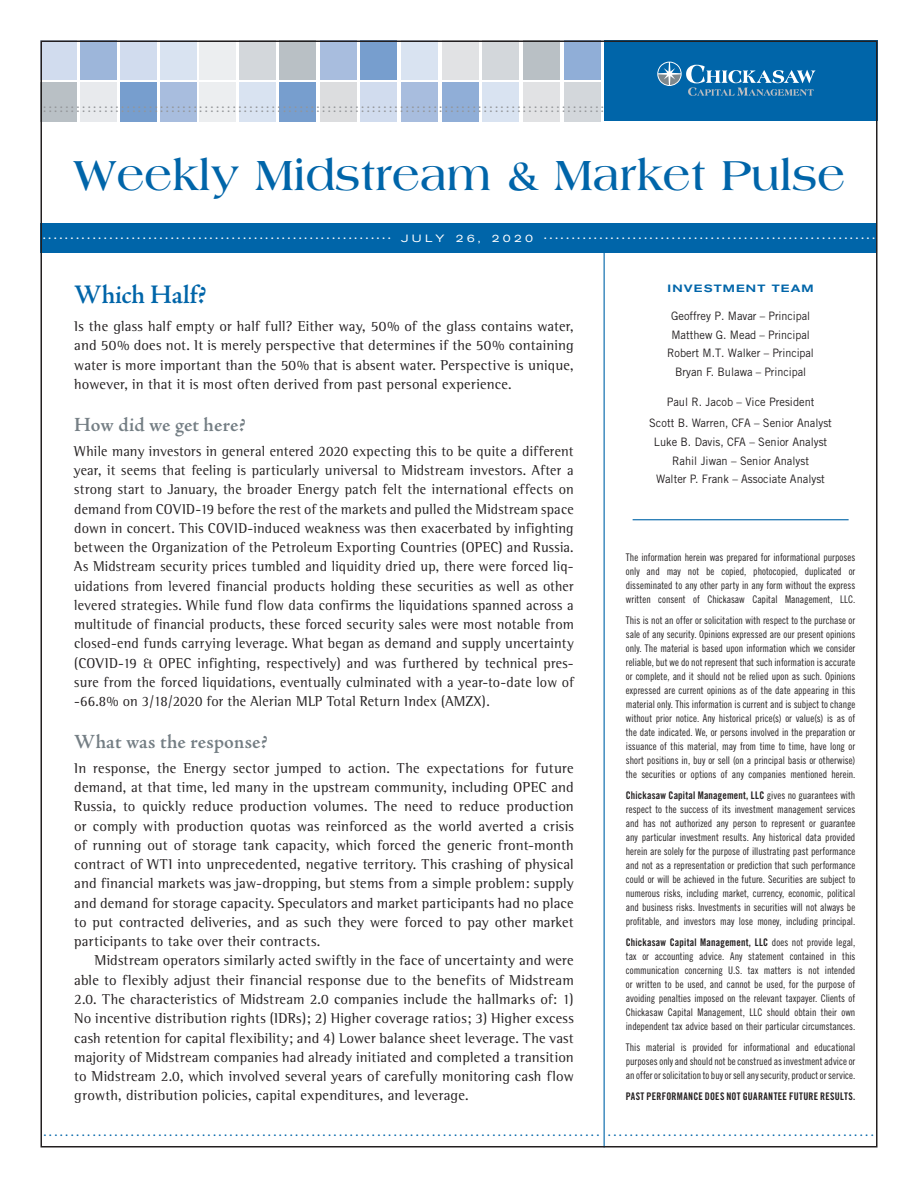
<style>
.page{position:relative;width:918px;height:1188px;background:#fff}
.page>*{position:absolute;margin:0;border:0;box-sizing:border-box;transform-origin:0 0}
.t1{font:700 45px "Americana Std";color:#0065a9}
.PG2_10-10_Head1{font:600 27px "Adobe Jenson Pro";letter-spacing:-.005em;color:#0065a9;scale:.96 1}
.PG2_10-10_Head2{font:600 20.25px "Adobe Jenson Pro";letter-spacing:.005em;color:#747e84}
.t2{font:15px "AG Book Rounded";color:#939598}
.t3{font:15px "AG Book Rounded";color:#0065a9}
.t4{font:15px "AG Book Rounded";color:#fff}
.PG2_10-10_Body_Rest{font:14.7px/19.2px "Rotis Semi Serif";letter-spacing:.01em;color:#231f20;text-align:justify}
.t5{font:11.7px "Trade Gothic LT Std";color:#231f20;scale:.95 1}
.t6{font:10.5px/14px "Trade Gothic LT Std Cn 18";color:#231f20;text-align:justify;scale:.95 1}
.t7{font:10.5px "Trade Gothic LT Std Bd Cn 20";letter-spacing:.025em;color:#231f20;scale:.95 1}
.t8{font:500 expanded 10.5px "Akzidenz Grotesk BE";letter-spacing:.1em;color:#0065a9;scale:1.05 1}
.s1{font-family:"Trade Gothic LT Std Bd Cn 20"}
.s2{color:#fff}
</style>
<div class="page">
<div style="left:604px;top:40px;width:274px;height:82px;background:#0065a9"></div>
<svg style="left:657px;top:62px;width:158px;height:34px"></svg>
<div style="left:280px;top:40px;width:36px;height:40px;background:#b9c0c5"></div>
<div style="left:280px;top:82px;width:36px;height:40px;background:#779ece"></div>
<div style="left:240px;top:40px;width:36px;height:40px;background:#d3d7db"></div>
<div style="left:240px;top:82px;width:36px;height:40px;background:#d9e3f1"></div>
<div style="left:200px;top:40px;width:36px;height:40px;background:#eceef0"></div>
<div style="left:200px;top:82px;width:36px;height:40px;background:#eceef0"></div>
<div style="left:160px;top:40px;width:36px;height:40px;background:#d9e3f1"></div>
<div style="left:160px;top:82px;width:36px;height:40px;background:#a8bdde"></div>
<div style="left:120px;top:40px;width:36px;height:40px;background:#d1dcee"></div>
<div style="left:120px;top:82px;width:36px;height:40px;background:#779ece"></div>
<div style="left:80px;top:40px;width:36px;height:40px;background:#9db6da"></div>
<div style="left:80px;top:82px;width:36px;height:40px;background:#e8eaed"></div>
<div style="left:40px;top:40px;width:37px;height:40px;background:#d1dcee"></div>
<div style="left:40px;top:82px;width:37px;height:40px;background:#b9c0c5"></div>
<div style="left:320px;top:40px;width:36px;height:40px;background:#a8bdde"></div>
<div style="left:320px;top:82px;width:36px;height:40px;background:#dcdddf"></div>
<div style="left:360px;top:40px;width:37px;height:40px;background:#779ece"></div>
<div style="left:360px;top:82px;width:37px;height:40px;background:#d1dcee"></div>
<div style="left:401px;top:40px;width:37px;height:40px;background:#d9e3f1"></div>
<div style="left:401px;top:82px;width:37px;height:40px;background:#a8bdde"></div>
<div style="left:442px;top:40px;width:37px;height:40px;background:#e1e2e4"></div>
<div style="left:442px;top:82px;width:37px;height:40px;background:#90aed7"></div>
<div style="left:483px;top:40px;width:36px;height:40px;background:#d3d7db"></div>
<div style="left:483px;top:82px;width:36px;height:40px;background:#d9e3f1"></div>
<div style="left:523px;top:40px;width:37px;height:40px;background:#b9c0c5"></div>
<div style="left:523px;top:82px;width:37px;height:40px;background:#e1e2e4"></div>
<div style="left:564px;top:40px;width:37px;height:40px;background:#90aed7"></div>
<div style="left:564px;top:82px;width:37px;height:40px;background:#d3d7db"></div>
<div style="left:40px;top:223px;width:838px;height:29px;background:#0065a9"></div>
<hr style="left:604px;top:244px;width:1px;height:904px;background:#0065a9">
<hr style="left:633px;top:519px;width:216px;height:1px;background:#0065a9">
<p class="t2" style="left:43px;top:94px;width:562px">.....................................................................................................</p>
<p class="t2" style="left:43px;top:98px;width:562px">.....................................................................................................</p>
<p class="t1" style="left:73px;top:150px;width:774px">Weekly Midstream &amp; Market Pulse</p>
<p class="t4" style="left:43px;top:225px;width:834px">............................................................... <sub>JULY</sub> <sub>26</sub> <sub>,</sub> <sub>2020</sub> ............................................................</p>
<p class="PG2_10-10_Head1" style="left:74px;top:279px;width:139px">Which Half?</p>
<p class="PG2_10-10_Body_Rest" style="left:74px;top:316px;width:501px">Is the glass half empty or half full? Either way, 50% of the glass contains water, and 50% does not. It is merely perspective that determines if the 50% containing water is more important than the 50% that is absent water. Perspective is unique, however, in that it is most often derived from past personal experience.</p>
<p class="PG2_10-10_Head2" style="left:74px;top:413px;width:173px">How did we get here?</p>
<p class="PG2_10-10_Body_Rest" style="left:74px;top:441px;width:501px">While many investors in general entered 2020 expecting this to be quite a different year, it seems that feeling is particularly universal to Midstream investors. After a strong start to January, the broader Energy patch felt the international effects on demand from COVID-19 before the rest of the markets and pulled the Midstream space down in concert. This COVID-induced weakness was then exacerbated by infighting between the Organization of the Petroleum Exporting Countries (OPEC) and Russia.<br>As Midstream security prices tumbled and liquidity dried up, there were forced liq&shy;uidations from levered financial products holding these securities as well as other levered strategies. While fund flow data confirms the liquidations spanned across a multitude of financial products, these forced security sales were most notable from closed-end funds carrying leverage. What began as demand and supply uncertainty (COVID-19 &amp; OPEC infighting, respectively) and was furthered by technical pres&shy;sure from the forced liquidations, eventually culminated with a year-to-date low of -66.8% on 3/18/2020 for the Alerian MLP Total Return Index (AMZX).</p>
<p class="PG2_10-10_Head2" style="left:74px;top:730px;width:195px">What was the response?</p>
<p class="PG2_10-10_Body_Rest" style="left:74px;top:758px;width:501px">In response, the Energy sector jumped to action. The expectations for future demand, at that time, led many in the upstream community, including OPEC and Russia, to quickly reduce production volumes. The need to reduce production or comply with production quotas was reinforced as the world averted a crisis of running out of storage tank capacity, which forced the generic front-month contract of WTI into unprecedented, negative territory. This crashing of physical and financial markets was jaw-dropping, but stems from a simple problem: supply and demand for storage capacity. Speculators and market participants had no place to put contracted deliveries, and as such they were forced to pay other market participants to take over their contracts.</p>
<p class="PG2_10-10_Body_Rest" style="left:74px;top:951px;width:501px;text-indent:20px">Midstream operators similarly acted swiftly in the face of uncertainty and were able to flexibly adjust their financial response due to the benefits of Midstream 2.0. The characteristics of Midstream 2.0 companies include the hallmarks of: 1)<br>No incentive distribution rights (IDRs); 2) Higher coverage ratios; 3) Higher excess cash retention for capital flexibility; and 4) Lower balance sheet leverage. The vast majority of Midstream companies had already initiated and completed a transition to Midstream 2.0, which involved several years of carefully monitoring cash flow growth, distribution policies, capital expenditures, and leverage.</p>
<p class="t8" style="left:668px;top:282px;width:141px">INVESTMENT TEAM</p>
<p class="t5" style="left:671px;top:309px;width:148px">Geoffrey P. Mavar – Principal</p>
<p class="t5" style="left:671px;top:327px;width:147px">Matthew G. Mead – Principal</p>
<p class="t5" style="left:667px;top:346px;width:156px">Robert M.T. Walker – Principal</p>
<p class="t5" style="left:675px;top:365px;width:139px">Bryan F. Bulawa – Principal</p>
<p class="t5" style="left:667px;top:394px;width:157px">Paul R. Jacob – Vice President</p>
<p class="t5" style="left:649px;top:416px;width:194px">Scott B. Warren, CFA – Senior Analyst</p>
<p class="t5" style="left:654px;top:435px;width:184px">Luke B. Davis, CFA – Senior Analyst</p>
<p class="t5" style="left:672px;top:453px;width:146px">Rahil Jiwan – Senior Analyst</p>
<p class="t5" style="left:656px;top:472px;width:179px">Walter P. Frank – Associate Analyst</p>
<p class="t6" style="left:626px;top:550px;width:243px">The information herein was prepared for informational purposes only and may not be copied, photocopied, duplicated or disseminated to any other party in any form without the express written consent of Chickasaw Capital Management, LLC.</p>
<p class="t6" style="left:626px;top:613px;width:243px">This is not an offer or solicitation with respect to the purchase or sale of any security. Opinions expressed are our present opinions only. The material is based upon information which we consider reliable, but we do not represent that such information is accurate or complete, and it should not be relied upon as such. Opinions expressed are current opinions as of the date appearing in this material only. This information is current and is subject to change without prior notice. Any historical price(s) or value(s) is as of the date indicated. We, or persons involved in the preparation or issuance of this material, may from time to time, have long or short positions in, buy or sell (on a principal basis or otherwise) the securities or options of any companies mentioned herein.</p>
<p class="t6" style="left:626px;top:788px;width:243px"><span class="s1">Chickasaw Capital Management, LLC</span> gives no guarantees with respect to the success of its investment management services and has not authorized any person to represent or guarantee any particular investment results. Any historical data provided herein are solely for the purpose of illustrating past performance and not as a representation or prediction that such performance could or will be achieved in the future. Securities are subject to numerous risks, including market, currency, economic, political and business risks. Investments in securities will not always be profitable, and investors may lose money, including principal.</p>
<p class="t6" style="left:626px;top:935px;width:243px"><span class="s1">Chickasaw Capital Management, LLC</span> does not provide legal, tax or accounting advice. Any statement contained in this communication concerning U.S. tax matters is not intended or written to be used, and cannot be used, for the purpose of avoiding penalties imposed on the relevant taxpayer. Clients of Chickasaw Capital Management, LLC should obtain their own independent tax advice based on their particular circumstances.</p>
<p class="t6" style="left:626px;top:1040px;width:243px">This material is provided for informational and educational purposes only and should not be construed as investment advice or an offer or solicitation to buy or sell any security, product or service.</p>
<p class="t7" style="left:626px;top:1090px;width:243px">PAST PERFORMANCE DOES NOT GUARANTEE FUTURE RESULTS.</p>
<p class="t3" style="left:43px;top:1122px;width:832px">......................................................................................................<span class="s2">.</span>.................................................</p>
</div>
